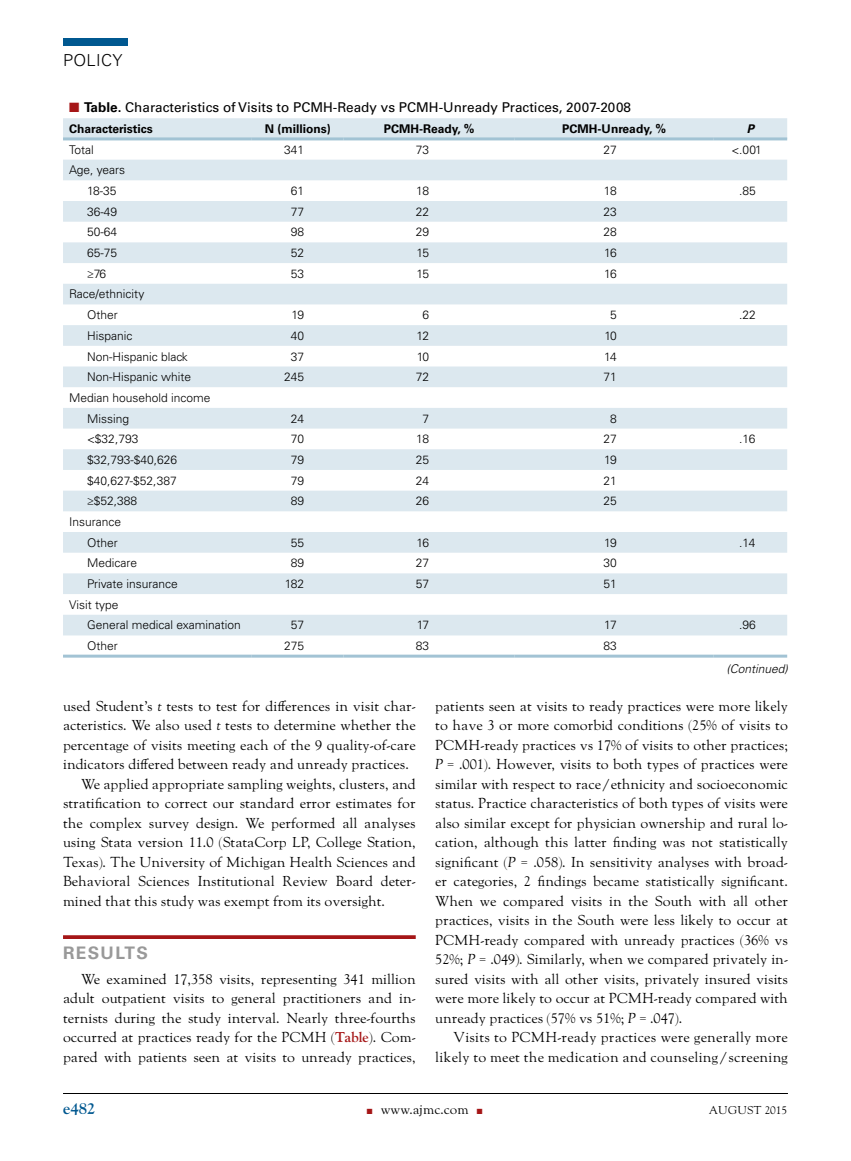
<style>
.page{position:relative;width:851px;height:1161px;background:#fff}
.page>*{position:absolute;margin:0;border:0;box-sizing:border-box;transform-origin:0 0}
.t1{font:700 17.25px "Univers LT Std";letter-spacing:.075em;color:#999}
.t2{font:300 16.5px "Univers LT Std";letter-spacing:.02em;color:#000}
.t3{font:700 16.5px "LTC Goudy Oldstyle Pro";color:#005890}
.t4{font:14.25px/19.5px "LTC Goudy Oldstyle Pro";color:#000;text-align:justify}
.t5{font:13.5px "Univers LT Std";color:#000}
.t6{font:13.5px "LTC Goudy Oldstyle Pro";color:#000}
.t7{font:300 12px/20.7px "Univers LT Std";color:#000}
.t8{font:700 12px "Univers LT Std";color:#000}
.t9{font:italic 300 12px "Univers LT Std";color:#000}
.t10{font:italic 700 12px "Univers LT Std";color:#000}
.t11{font:11.25px "LTC Goudy Oldstyle Pro";letter-spacing:.02em;color:#000}
.s1{color:#a51617}
.s2{font-weight:700}
.s3{font-style:italic}
.s4{font-weight:700;color:#a51617}
</style>
<div class="page">
<hr style="left:63px;top:1093px;width:725px;height:1px;background:#000">
<div style="left:63px;top:38px;width:65px;height:8px;background:#005890"></div>
<svg style="left:63px;top:935px;width:353px;height:4px"></svg>
<svg style="left:63px;top:118px;width:724px;height:517px;fill:#dde8ef"></svg>
<hr style="left:63px;top:137px;width:189px;height:3px;background:#a2c3d4">
<hr style="left:252px;top:137px;width:91px;height:3px;background:#a2c3d4">
<hr style="left:343px;top:137px;width:171px;height:3px;background:#a2c3d4">
<hr style="left:514px;top:137px;width:199px;height:3px;background:#a2c3d4">
<hr style="left:713px;top:137px;width:74px;height:3px;background:#a2c3d4">
<hr style="left:63px;top:655px;width:189px;height:3px;background:#a2c3d4">
<hr style="left:252px;top:655px;width:91px;height:3px;background:#a2c3d4">
<hr style="left:343px;top:655px;width:171px;height:3px;background:#a2c3d4">
<hr style="left:514px;top:655px;width:199px;height:3px;background:#a2c3d4">
<hr style="left:713px;top:655px;width:74px;height:3px;background:#a2c3d4">
<p class="t2" style="left:63px;top:50px;width:61px">POLICY</p>
<p class="t5" style="left:69px;top:99px;width:563px"><span class="s1">■</span> <span class="s2">Table.</span> Characteristics of Visits to PCMH-Ready vs PCMH-Unready Practices, 2007-2008</p>
<p class="t8" style="left:69px;top:122px;width:85px">Characteristics</p>
<p class="t8" style="left:265px;top:122px;width:67px">N (millions)</p>
<p class="t8" style="left:384px;top:122px;width:92px">PCMH-Ready, %</p>
<p class="t8" style="left:562px;top:122px;width:105px">PCMH-Unready, %</p>
<p class="t10" style="left:746px;top:122px;width:9px">P</p>
<p class="t7" style="left:69px;top:139px;width:26px">Total</p>
<p class="t7" style="left:284px;top:139px;width:22px">341</p>
<p class="t7" style="left:416px;top:139px;width:15px">73</p>
<p class="t7" style="left:603px;top:139px;width:15px">27</p>
<p class="t7" style="left:731px;top:139px;width:32px">&lt;.001</p>
<p class="t7" style="left:87px;top:160px;width:40px;text-indent:-18px">Age, years<br>18-35</p>
<p class="t7" style="left:291px;top:180px;width:15px">61</p>
<p class="t7" style="left:416px;top:180px;width:14px">18</p>
<p class="t7" style="left:604px;top:180px;width:14px">18</p>
<p class="t7" style="left:739px;top:180px;width:18px">.85</p>
<p class="t7" style="left:87px;top:201px;width:32px">36-49</p>
<p class="t7" style="left:291px;top:201px;width:15px">77</p>
<p class="t7" style="left:416px;top:201px;width:15px">22</p>
<p class="t7" style="left:603px;top:201px;width:15px">23</p>
<p class="t7" style="left:87px;top:222px;width:32px">50-64</p>
<p class="t7" style="left:291px;top:222px;width:15px">98</p>
<p class="t7" style="left:416px;top:222px;width:15px">29</p>
<p class="t7" style="left:603px;top:222px;width:15px">28</p>
<p class="t7" style="left:87px;top:242px;width:32px">65-75</p>
<p class="t7" style="left:291px;top:242px;width:15px">52</p>
<p class="t7" style="left:416px;top:242px;width:14px">15</p>
<p class="t7" style="left:604px;top:242px;width:14px">16</p>
<p class="t7" style="left:87px;top:263px;width:21px">≥76</p>
<p class="t7" style="left:291px;top:263px;width:15px">53</p>
<p class="t7" style="left:416px;top:263px;width:14px">15</p>
<p class="t7" style="left:604px;top:263px;width:14px">16</p>
<p class="t7" style="left:87px;top:284px;width:59px;text-indent:-18px">Race/ethnicity<br>Other</p>
<p class="t7" style="left:291px;top:305px;width:14px">19</p>
<p class="t7" style="left:422px;top:305px;width:8px">6</p>
<p class="t7" style="left:610px;top:305px;width:8px">5</p>
<p class="t7" style="left:739px;top:305px;width:18px">.22</p>
<p class="t7" style="left:87px;top:325px;width:47px">Hispanic</p>
<p class="t7" style="left:291px;top:325px;width:15px">40</p>
<p class="t7" style="left:416px;top:325px;width:14px">12</p>
<p class="t7" style="left:604px;top:325px;width:14px">10</p>
<p class="t7" style="left:87px;top:346px;width:102px">Non-Hispanic black</p>
<p class="t7" style="left:291px;top:346px;width:15px">37</p>
<p class="t7" style="left:416px;top:346px;width:14px">10</p>
<p class="t7" style="left:604px;top:346px;width:14px">14</p>
<p class="t7" style="left:87px;top:367px;width:106px">Non-Hispanic white</p>
<p class="t7" style="left:284px;top:367px;width:22px">245</p>
<p class="t7" style="left:416px;top:367px;width:15px">72</p>
<p class="t7" style="left:603px;top:367px;width:15px">71</p>
<p class="t7" style="left:87px;top:387px;width:125px;text-indent:-18px">Median household income<br>Missing</p>
<p class="t7" style="left:291px;top:408px;width:15px">24</p>
<p class="t7" style="left:422px;top:408px;width:8px">7</p>
<p class="t7" style="left:610px;top:408px;width:8px">8</p>
<p class="t7" style="left:87px;top:429px;width:53px">&lt;$32,793</p>
<p class="t7" style="left:291px;top:429px;width:15px">70</p>
<p class="t7" style="left:416px;top:429px;width:14px">18</p>
<p class="t7" style="left:603px;top:429px;width:15px">27</p>
<p class="t7" style="left:739px;top:429px;width:18px">.16</p>
<p class="t7" style="left:87px;top:449px;width:92px">$32,793-$40,626</p>
<p class="t7" style="left:291px;top:449px;width:15px">79</p>
<p class="t7" style="left:416px;top:449px;width:15px">25</p>
<p class="t7" style="left:604px;top:449px;width:14px">19</p>
<p class="t7" style="left:87px;top:470px;width:91px">$40,627-$52,387</p>
<p class="t7" style="left:291px;top:470px;width:15px">79</p>
<p class="t7" style="left:416px;top:470px;width:15px">24</p>
<p class="t7" style="left:603px;top:470px;width:15px">21</p>
<p class="t7" style="left:87px;top:491px;width:52px">≥$52,388</p>
<p class="t7" style="left:291px;top:491px;width:15px">89</p>
<p class="t7" style="left:416px;top:491px;width:15px">26</p>
<p class="t7" style="left:603px;top:491px;width:15px">25</p>
<p class="t7" style="left:69px;top:511px;width:54px;text-align:right">Insurance<br>Other</p>
<p class="t7" style="left:291px;top:532px;width:15px">55</p>
<p class="t7" style="left:416px;top:532px;width:14px">16</p>
<p class="t7" style="left:604px;top:532px;width:14px">19</p>
<p class="t7" style="left:739px;top:532px;width:18px">.14</p>
<p class="t7" style="left:87px;top:553px;width:52px">Medicare</p>
<p class="t7" style="left:291px;top:553px;width:15px">89</p>
<p class="t7" style="left:416px;top:553px;width:15px">27</p>
<p class="t7" style="left:603px;top:553px;width:15px">30</p>
<p class="t7" style="left:87px;top:573px;width:92px">Private insurance</p>
<p class="t7" style="left:285px;top:573px;width:21px">182</p>
<p class="t7" style="left:416px;top:573px;width:15px">57</p>
<p class="t7" style="left:603px;top:573px;width:15px">51</p>
<p class="t7" style="left:87px;top:594px;width:155px;text-indent:-18px">Visit type<br>General medical examination</p>
<p class="t7" style="left:291px;top:615px;width:15px">57</p>
<p class="t7" style="left:416px;top:615px;width:14px">17</p>
<p class="t7" style="left:604px;top:615px;width:14px">17</p>
<p class="t7" style="left:739px;top:615px;width:18px">.96</p>
<p class="t7" style="left:87px;top:636px;width:32px">Other</p>
<p class="t7" style="left:284px;top:636px;width:22px">275</p>
<p class="t7" style="left:416px;top:636px;width:15px">83</p>
<p class="t7" style="left:603px;top:636px;width:15px">83</p>
<p class="t9" style="left:726px;top:661px;width:63px">(Continued)</p>
<p class="t4" style="left:63px;top:697px;width:354px">used Student’s <span class="s3">t</span> tests to test for differences in visit char-</p>
<p class="t4" style="left:63px;top:717px;width:354px">acteristics. We also used <span class="s3">t</span> tests to determine whether the</p>
<p class="t4" style="left:63px;top:736px;width:354px">percentage of visits meeting each of the 9 quality-of-care</p>
<p class="t4" style="left:63px;top:756px;width:347px">indicators differed between ready and unready practices.</p>
<p class="t4" style="left:81px;top:775px;width:336px">We applied appropriate sampling weights, clusters, and</p>
<p class="t4" style="left:63px;top:795px;width:354px">stratification to correct our standard error estimates for</p>
<p class="t4" style="left:63px;top:814px;width:354px">the complex survey design. We performed all analyses</p>
<p class="t4" style="left:63px;top:834px;width:354px">using Stata version 11.0 (StataCorp LP, College Station,</p>
<p class="t4" style="left:63px;top:853px;width:354px">Texas). The University of Michigan Health Sciences and</p>
<p class="t4" style="left:63px;top:873px;width:354px">Behavioral Sciences Institutional Review Board deter-</p>
<p class="t4" style="left:63px;top:892px;width:323px">mined that this study was exempt from its oversight.</p>
<p class="t1" style="left:63px;top:942px;width:86px">RESULTS</p>
<p class="t4" style="left:63px;top:970px;width:354px;text-indent:18px">We examined 17,358 visits, representing 341 million adult outpatient visits to general practitioners and in&shy;ternists during the study interval. Nearly three-fourths occurred at practices ready for the PCMH (<span class="s4">Table</span>). Com&shy;pared with patients seen at visits to unready practices,</p>
<p class="t4" style="left:435px;top:697px;width:354px">patients seen at visits to ready practices were more likely to have 3 or more comorbid conditions (25% of visits to PCMH-ready practices vs 17% of visits to other practices; <span class="s3">P</span> = .001). However, visits to both types of practices were similar with respect to race/ethnicity and socioeconomic status. Practice characteristics of both types of visits were also similar except for physician ownership and rural lo&shy;cation, although this latter finding was not statistically significant (<span class="s3">P</span> = .058). In sensitivity analyses with broad&shy;er categories, 2 findings became statistically significant.<br>When we compared visits in the South with all other practices, visits in the South were less likely to occur at PCMH-ready compared with unready practices (36% vs 52%; <span class="s3">P</span> = .049). Similarly, when we compared privately in&shy;sured visits with all other visits, privately insured visits were more likely to occur at PCMH-ready compared with unready practices (57% vs 51%; <span class="s3">P</span> = .047).</p>
<p class="t4" style="left:435px;top:1029px;width:354px;text-align:right">Visits to PCMH-ready practices were generally more likely to meet the medication and counseling/screening</p>
<p class="t3" style="left:63px;top:1100px;width:33px">e482</p>
<p class="t6" style="left:367px;top:1102px;width:117px"><span class="s1">■</span> www.ajmc.com <span class="s1">■</span></p>
<p class="t11" style="left:708px;top:1104px;width:80px">AUGUST 2015</p>
</div>
